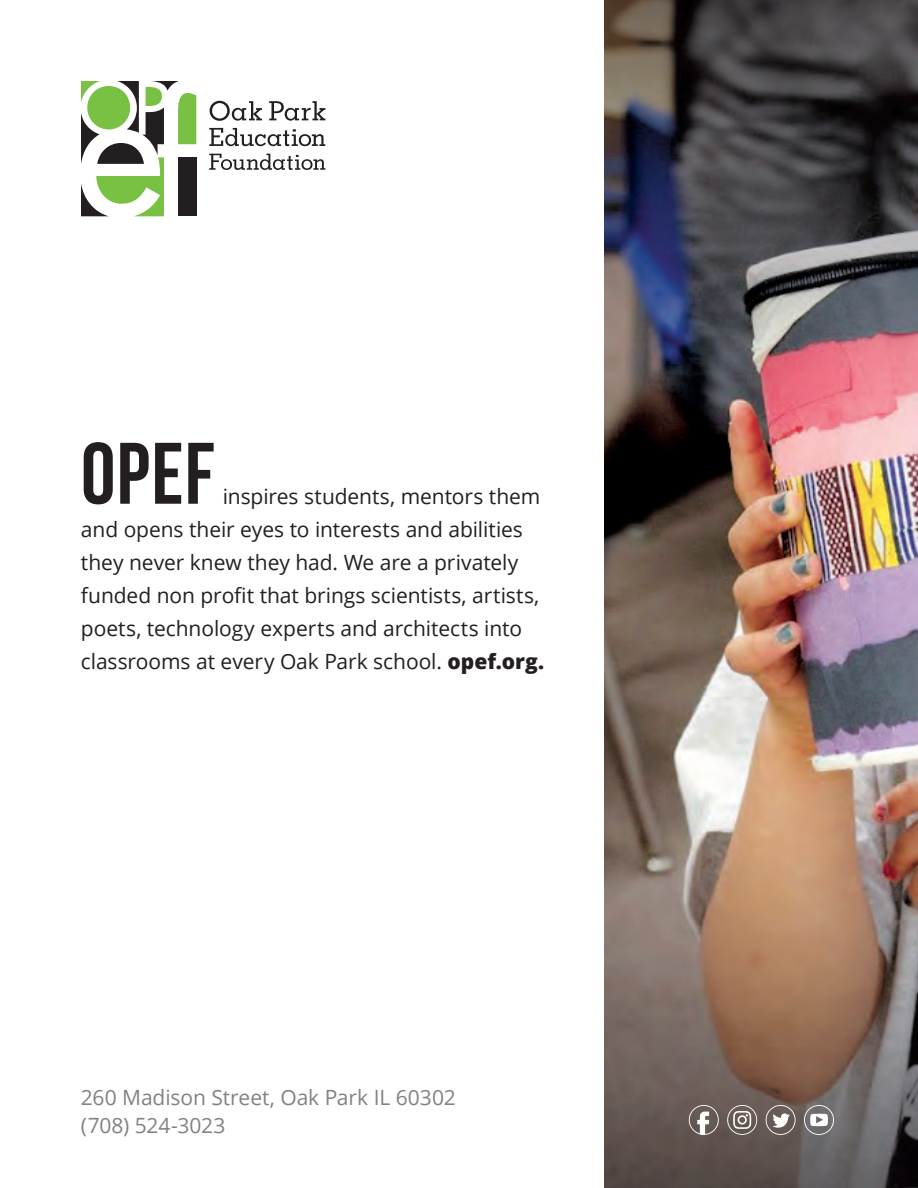
<style>
.page{position:relative;width:918px;height:1188px;background:#fff}
.page>*{position:absolute;margin:0;border:0;box-sizing:border-box;transform-origin:0 0}
.t1{font:87px "Bebas Neue";color:#231f20}
.t2{font:21px/33px "Open Sans";letter-spacing:-.005em;color:#231f20}
.t3{font:21px/28.5px "Open Sans";letter-spacing:-.005em;color:#808285}
.s1{font-weight:800}
</style>
<div class="page">
<img style="left:605px;top:0;width:313px;height:1188px">
<svg style="left:689px;top:1105px;width:145px;height:30px;background:#88807d"></svg>
<svg style="left:81px;top:81px;width:115px;height:135px"></svg>
<svg style="left:210px;top:101px;width:52px;height:20px"></svg>
<svg style="left:269px;top:101px;width:56px;height:20px"></svg>
<svg style="left:209px;top:128px;width:116px;height:18px"></svg>
<svg style="left:209px;top:154px;width:116px;height:16px"></svg>
<h1 class="t1" style="left:81px;top:426px;width:135px">OPEF</h1>
<p class="t2" style="left:81px;top:479px;width:465px;text-indent:142px">inspires students, mentors them and opens their eyes to interests and abilities they never knew they had. We are a privately funded non profit that brings scientists, artists, poets, technology experts and architects into classrooms at every Oak Park school. <span class="s1">opef.org.</span></p>
<p class="t3" style="left:81px;top:1082px;width:376px">260 Madison Street, Oak Park IL 60302 (708) 524-3023</p>
</div>
